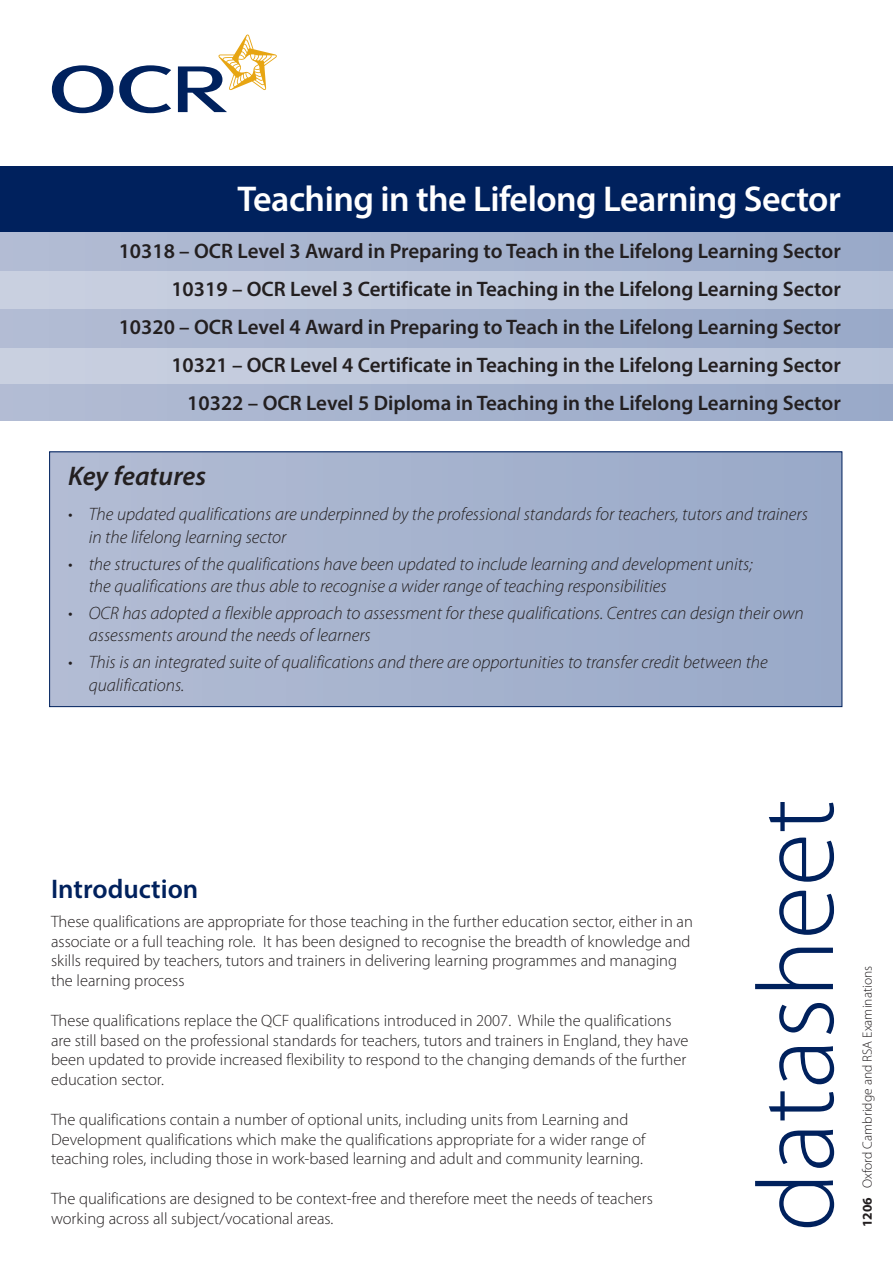
<style>
.page{position:relative;width:893px;height:1263px;background:#fff}
.page>*{position:absolute;margin:0;border:0;box-sizing:border-box;transform-origin:0 0}
.t1{font:300 109.5px "Myriad Pro";color:#00215d}
.t2{font:600 36px "Myriad Pro";letter-spacing:-.015em;color:#fff}
.t3{font:600 27px "Myriad Pro";color:#00215d}
.Head{font:italic 600 27px "Myriad Pro";color:#231f20}
.t4{font:600 21px "Myriad Pro";color:#231f20}
.Body_10_14_tab{font:italic 300 18px/22.5px "Myriad Pro";color:#231f20}
.t5{font:300 16.5px/19.8px "Myriad Pro";color:#231f20}
.t6{font:300 13.5px "Myriad Pro";color:#231f20}
.s1{font-family:"Myriad";font-weight:700}
</style>
<div class="page">
<div style="left:0;top:385px;width:893px;height:36px;background:#a5b3ce"></div>
<div style="left:0;top:346px;width:893px;height:39px;background:#c0c9dc"></div>
<div style="left:0;top:309px;width:893px;height:38px;background:#a5b3ce"></div>
<div style="left:0;top:271px;width:893px;height:38px;background:#c0c9dc"></div>
<div style="left:0;top:166px;width:893px;height:67px;background:#00215d"></div>
<svg style="left:52px;top:65px;width:61px;height:48px"></svg>
<svg style="left:178px;top:34px;width:99px;height:78px"></svg>
<svg style="left:119px;top:65px;width:52px;height:48px"></svg>
<div style="left:0;top:233px;width:893px;height:38px;background:#a5b3ce"></div>
<div style="left:50px;top:452px;width:792px;height:255px;background:linear-gradient(to right,#b3bcd4,#98a9c8)"></div>
<div style="left:49px;top:451px;width:793px;height:256px;border:1px solid #00215d"></div>
<p class="t2" style="left:238px;top:176px;width:605px">Teaching in the Lifelong Learning Sector</p>
<p class="t4" style="left:119px;top:238px;width:724px">10318 – OCR Level 3 Award in Preparing to Teach in the Lifelong Learning Sector</p>
<p class="t4" style="left:171px;top:276px;width:671px">10319 – OCR Level 3 Certificate in Teaching in the Lifelong Learning Sector</p>
<p class="t4" style="left:119px;top:314px;width:724px">10320 – OCR Level 4 Award in Preparing to Teach in the Lifelong Learning Sector</p>
<p class="t4" style="left:171px;top:352px;width:671px">10321 – OCR Level 4 Certificate in Teaching in the Lifelong Learning Sector</p>
<p class="t4" style="left:187px;top:390px;width:655px">10322 – OCR Level 5 Diploma in Teaching in the Lifelong Learning Sector</p>
<p class="Head" style="left:68px;top:459px;width:140px">Key features</p>
<p class="Body_10_14_tab" style="left:89px;top:504px;width:721px;text-indent:-21px">• The updated qualifications are underpinned by the professional standards for teachers, tutors and trainers in the lifelong learning sector</p>
<p class="Body_10_14_tab" style="left:89px;top:553px;width:665px;text-indent:-21px">• the structures of the qualifications have been updated to include learning and development units; the qualifications are thus able to recognise a wider range of teaching responsibilities</p>
<p class="Body_10_14_tab" style="left:89px;top:602px;width:716px;text-indent:-21px">• OCR has adopted a flexible approach to assessment for these qualifications. Centres can design their own assessments around the needs of learners</p>
<p class="Body_10_14_tab" style="left:89px;top:651px;width:681px;text-indent:-21px">• This is an integrated suite of qualifications and there are opportunities to transfer credit between the qualifications.</p>
<p class="t3" style="left:51px;top:872px;width:149px">Introduction</p>
<p class="t5" style="left:51px;top:911px;width:643px">These qualifications are appropriate for those teaching in the further education sector, either in an associate or a full teaching role. It has been designed to recognise the breadth of knowledge and skills required by teachers, tutors and trainers in delivering learning programmes and managing the learning process</p>
<p class="t5" style="left:51px;top:1010px;width:639px">These qualifications replace the QCF qualifications introduced in 2007. While the qualifications are still based on the professional standards for teachers, tutors and trainers in England, they have been updated to provide increased flexibility to respond to the changing demands of the further education sector.</p>
<p class="t5" style="left:51px;top:1109px;width:596px">The qualifications contain a number of optional units, including units from Learning and<br>Development qualifications which make the qualifications appropriate for a wider range of teaching roles, including those in work-based learning and adult and community learning.</p>
<p class="t5" style="left:51px;top:1189px;width:603px">The qualifications are designed to be context-free and therefore meet the needs of teachers working across all subject/vocational areas.</p>
<p class="t1" style="left:736px;top:1232px;width:434px;rotate:-90deg">datasheet</p>
<p class="t6" style="left:860px;top:1227px;width:263px;rotate:-90deg"><span class="s1">1206</span> Oxford Cambridge and RSA Examinations</p>
</div>
